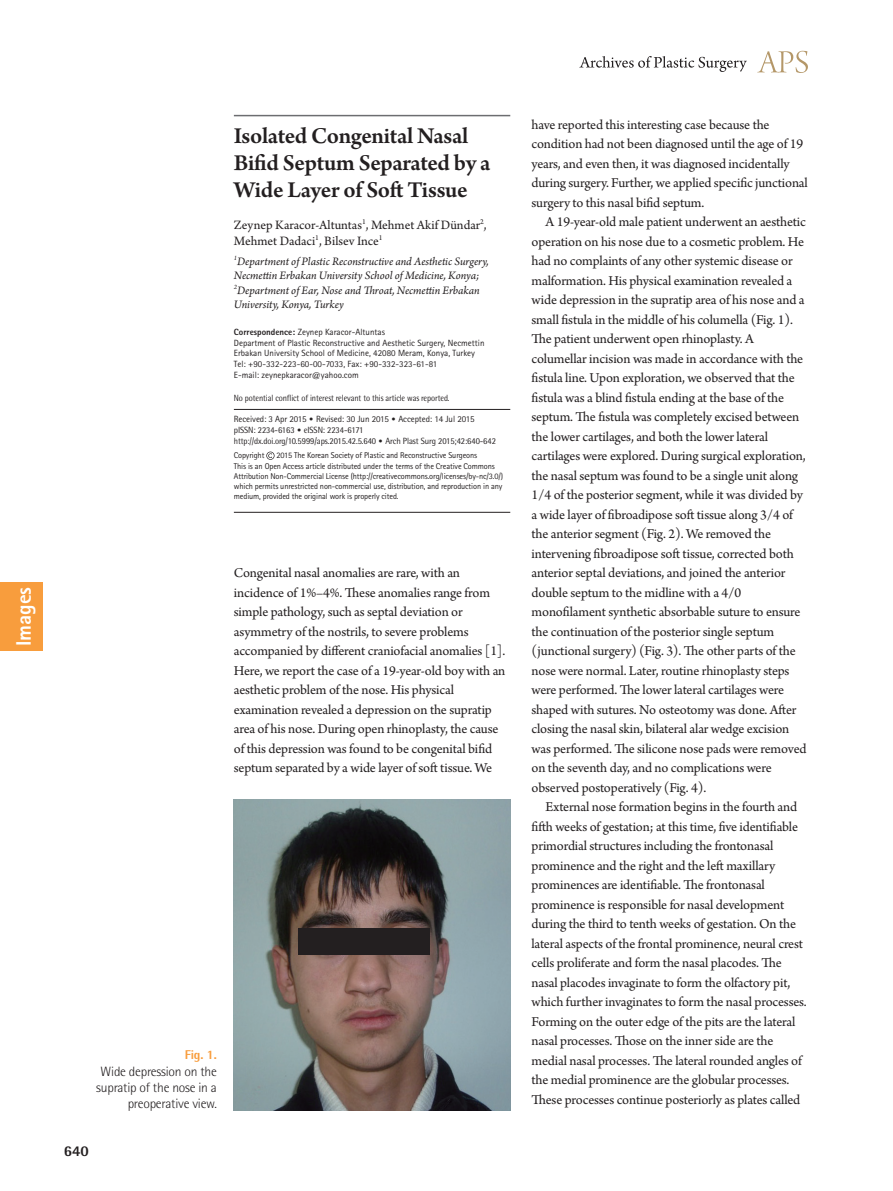
<style>
.page{position:relative;width:893px;height:1191px;background:#fff}
.page>*{position:absolute;margin:0;border:0;box-sizing:border-box;transform-origin:0 0}
.제목{font:600 24px/27px "Arno Pro";letter-spacing:-.015em;color:#231f20}
.논문_분류_옆{font:800 21px "Rotis Sans Serif Std";color:#fff}
.t1{font:800 15px "Rotis Semi Sans Std";color:#231f20}
.본문{font:14.25px/19.5px "Arno Pro";letter-spacing:-.01em;color:#231f20}
.저자{font:13.5px/16.5px "Arno Pro";color:#231f20}
.표_그림_설명{font:300 13.5px/16.2px "Rotis Semi Sans Std";letter-spacing:-.015em;color:#231f20;text-align:right}
.표_그림_설명-2{font:800 12.75px "Rotis Semi Sans Std";color:#f89d3d}
.소속{font:italic 12px/14.4px "Arno Pro";letter-spacing:-.005em;color:#231f20}
.교신저자주소{font:9px/10.8px "Rotis Sans Serif Std";color:#231f20}
.t2{font:9px/10.8px "Rotis Semi Sans Std";letter-spacing:-.01em;color:#231f20;scale:.95 1}
.t3{font:9px "Rotis Semi Sans Std";letter-spacing:-.01em;color:#231f20;scale:.9 1}
.교신저자{font:8.4px/10.1px "Rotis Sans Serif Std";letter-spacing:-.015em;color:#231f20}
.s1{font-weight:800}
.s2{font-family:"Rotis Sans Serif Std"}
.s3{font-family:"DIN Pro";font-weight:300}
</style>
<div class="page">
<svg style="left:757px;top:51px;width:51px;height:22px"></svg>
<svg style="left:579px;top:56px;width:168px;height:16px"></svg>
<hr style="left:234px;top:409px;width:276px;height:1px;background:#231f20">
<hr style="left:234px;top:512px;width:276px;height:1px;background:#231f20">
<svg style="left:266px;top:451px;width:9px;height:9px"></svg>
<hr style="left:234px;top:115px;width:276px;height:1px;background:#6c6d70">
<div style="left:0;top:583px;width:43px;height:68px;background:#f89d3d"></div>
<img style="left:234px;top:799px;width:276px;height:311px">
<div style="left:298px;top:928px;width:131px;height:27px;background:#231f20"></div>
<p class="논문_분류_옆" style="left:10px;top:646px;width:61px;rotate:-90deg">Images</p>
<p class="제목" style="left:234px;top:124px;width:258px">Isolated Congenital Nasal<br>Bifid Septum Separated by a<br>Wide Layer of Soft Tissue</p>
<p class="저자" style="left:234px;top:217px;width:254px">Zeynep Karacor-Altuntas<sup>1</sup>, Mehmet Akif Dündar<sup>2</sup>,<br>Mehmet Dadaci<sup>1</sup>, Bilsev Ince<sup>1</sup></p>
<p class="소속" style="left:234px;top:255px;width:256px"><sup>1</sup>Department of Plastic Reconstructive and Aesthetic Surgery, Necmettin Erbakan University School of Medicine, Konya; <sup>2</sup>Department of Ear, Nose and Throat, Necmettin Erbakan University, Konya, Turkey</p>
<p class="교신저자주소" style="left:234px;top:326px;width:153px"><span class="s1">Correspondence:</span> Zeynep Karacor-Altuntas</p>
<p class="교신저자주소" style="left:234px;top:337px;width:252px">Department of Plastic Reconstructive and Aesthetic Surgery, Necmettin<br>Erbakan University School of Medicine, 42080 Meram, Konya, Turkey</p>
<p class="교신저자주소" style="left:234px;top:359px;width:205px">Tel: +90-332-223-60-00-7033, Fax: +90-332-323-61-81</p>
<p class="교신저자주소" style="left:234px;top:369px;width:126px">E-mail: zeynepkaracor@yahoo.com</p>
<p class="t3" style="left:234px;top:392px;width:241px">No potential conflict of interest relevant to this article was reported.</p>
<p class="t2" style="left:234px;top:414px;width:277px"><span class="s2">Received: 3 Apr 2015</span> <span class="s3">•</span> <span class="s2">Revised: 30 Jun 2015</span> <span class="s3">•</span> <span class="s2">Accepted: 14 Jul 2015 </span>pISSN: 2234-6163 <span class="s3">•</span> eISSN: 2234-6171 http://dx.doi.org/10.5999/aps.2015.42.5.640 <span class="s3">•</span> Arch Plast Surg 2015;42:640-642</p>
<p class="교신저자" style="left:234px;top:450px;width:32px">Copyright</p>
<p class="교신저자" style="left:276px;top:450px;width:202px">2015 The Korean Society of Plastic and Reconstructive Surgeons</p>
<p class="교신저자" style="left:234px;top:460px;width:271px">This is an Open Access article distributed under the terms of the Creative Commons Attribution Non-Commercial License (http://creativecommons.org/licenses/by-nc/3.0/) which permits unrestricted non-commercial use, distribution, and reproduction in any medium, provided the original work is properly cited.</p>
<p class="본문" style="left:234px;top:564px;width:273px">Congenital nasal anomalies are rare, with an incidence of 1%–4%. These anomalies range from simple pathology, such as septal deviation or asymmetry of the nostrils, to severe problems accompanied by different craniofacial anomalies [1].<br>Here, we report the case of a 19-year-old boy with an aesthetic problem of the nose. His physical examination revealed a depression on the supratip area of his nose. During open rhinoplasty, the cause of this depression was found to be congenital bifid septum separated by a wide layer of soft tissue. We</p>
<p class="표_그림_설명-2" style="left:185px;top:1046px;width:33px">Fig. 1.</p>
<p class="표_그림_설명" style="left:96px;top:1063px;width:122px">Wide depression on the supratip of the nose in a preoperative view.</p>
<p class="t1" style="left:64px;top:1141px;width:27px">640</p>
<p class="본문" style="left:531px;top:115px;width:278px">have reported this interesting case because the condition had not been diagnosed until the age of 19 years, and even then, it was diagnosed incidentally during surgery. Further, we applied specific junctional surgery to this nasal bifid septum.</p>
<p class="본문" style="left:531px;top:213px;width:276px;text-indent:14px">A 19-year-old male patient underwent an aesthetic operation on his nose due to a cosmetic problem. He had no complaints of any other systemic disease or malformation. His physical examination revealed a wide depression in the supratip area of his nose and a small fistula in the middle of his columella (Fig. 1).<br>The patient underwent open rhinoplasty. A columellar incision was made in accordance with the fistula line. Upon exploration, we observed that the fistula was a blind fistula ending at the base of the septum. The fıstula was completely excised between the lower cartilages, and both the lower lateral cartilages were explored. During surgical exploration, the nasal septum was found to be a single unit along 1/4 of the posterior segment, while it was divided by a wide layer of fibroadipose soft tissue along 3/4 of the anterior segment (Fig. 2). We removed the intervening fibroadipose soft tissue, corrected both anterior septal deviations, and joined the anterior double septum to the midline with a 4/0 monofilament synthetic absorbable suture to ensure the continuation of the posterior single septum (junctional surgery) (Fig. 3). The other parts of the nose were normal. Later, routine rhinoplasty steps were performed. The lower lateral cartilages were shaped with sutures. No osteotomy was done. After closing the nasal skin, bilateral alar wedge excision was performed. The silicone nose pads were removed on the seventh day, and no complications were observed postoperatively (Fig. 4).</p>
<p class="본문" style="left:531px;top:798px;width:277px;text-indent:14px">External nose formation begins in the fourth and fifth weeks of gestation; at this time, five identifiable primordial structures including the frontonasal prominence and the right and the left maxillary prominences are identifiable. The frontonasal prominence is responsible for nasal development during the third to tenth weeks of gestation. On the lateral aspects of the frontal prominence, neural crest cells proliferate and form the nasal placodes. The nasal placodes invaginate to form the olfactory pit, which further invaginates to form the nasal processes.<br>Forming on the outer edge of the pits are the lateral nasal processes. Those on the inner side are the medial nasal processes. The lateral rounded angles of the medial prominence are the globular processes.<br>These processes continue posteriorly as plates called</p>
</div>
